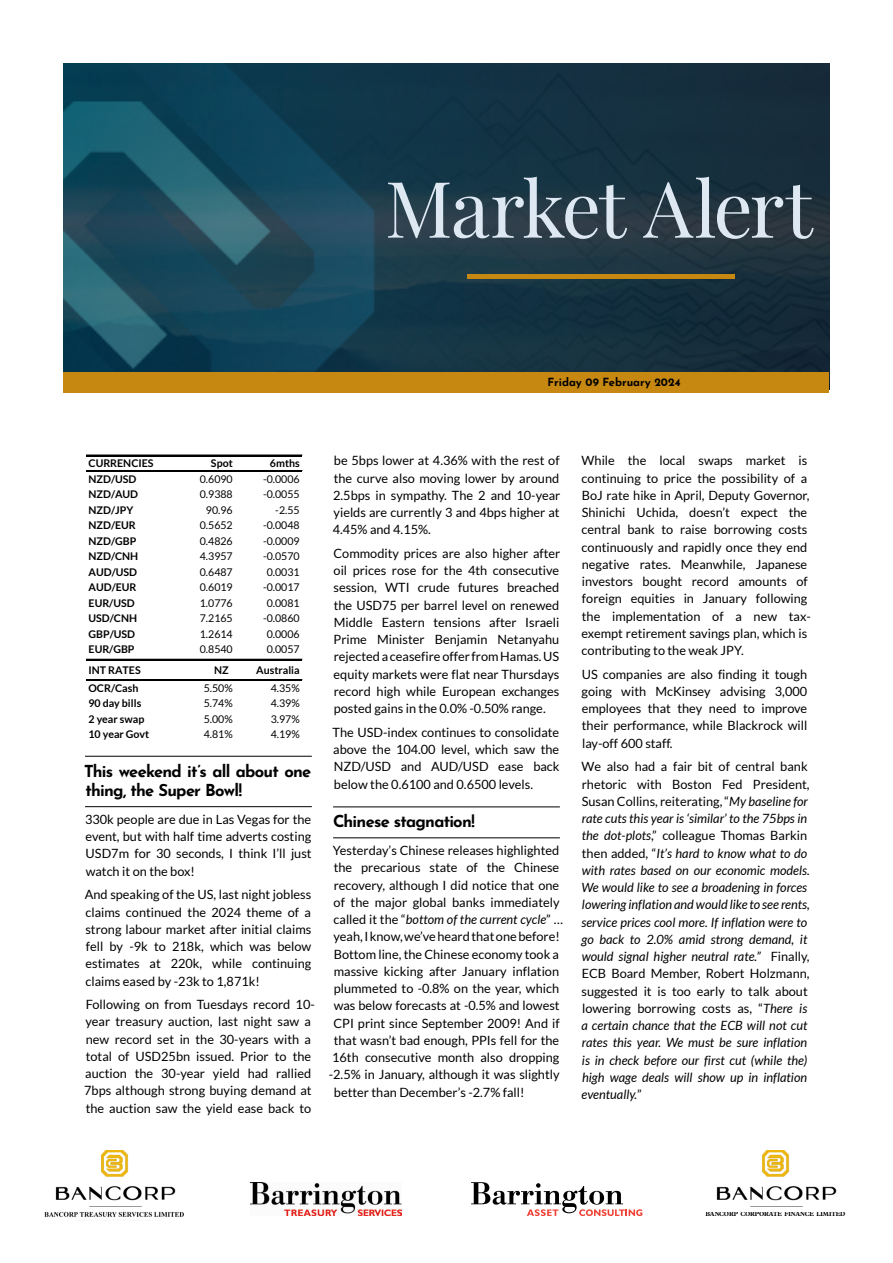
<style>
.page{position:relative;width:893px;height:1263px;background:#fff}
.page>*{position:absolute;margin:0;border:0;box-sizing:border-box;transform-origin:0 0}
.t1{font:78px "Playfair Display";letter-spacing:-.03em;color:#dee8f3}
.t2{font:700 16.5px/19.5px "Josefin Sans";letter-spacing:-.045em;color:#000}
.t3{font:12.75px/17.2px "Lato";color:#000;text-align:justify}
.t4{font:italic 12.75px/17.2px "Lato";color:#000}
.t5{font:700 11.25px "Josefin Sans";color:#000}
.t6{font:10.65px "Lato";color:#000}
.t7{font:700 10.65px "Lato";color:#000}
.t8{font:700 6.45px "Plantin Std";letter-spacing:-.01em;color:#000;scale:.93 1}
.s1{font-style:normal}
</style>
<div class="page">
<hr style="left:85px;top:756px;width:227px;height:1px;background:#000">
<hr style="left:85px;top:806px;width:227px;height:1px;background:#000">
<hr style="left:86px;top:455px;width:216px;height:1px;background:#000">
<hr style="left:86px;top:470px;width:216px;height:1px;background:#000">
<hr style="left:86px;top:659px;width:216px;height:1px;background:#000">
<hr style="left:86px;top:679px;width:216px;height:1px;background:#000">
<hr style="left:86px;top:680px;width:216px;height:1px;background:#000">
<hr style="left:333px;top:806px;width:227px;height:1px;background:#000">
<hr style="left:333px;top:837px;width:227px;height:1px;background:#000">
<img style="left:44px;top:1150px;width:140px;height:67px">
<img style="left:251px;top:1182px;width:151px;height:33px">
<img style="left:716px;top:1150px;width:121px;height:57px">
<img style="left:64px;top:64px;width:765px;height:308px">
<div style="left:64px;top:372px;width:765px;height:21px;background:#c78812"></div>
<hr style="left:467px;top:275px;width:268px;height:4px;background:#c78812">
<svg style="left:471px;top:1182px;width:171px;height:34px"></svg>
<h1 class="t1" style="left:385px;top:148px;width:429px">Market Alert</h1>
<p class="t5" style="left:547px;top:372px;width:135px">Friday 09 February 2024</p>
<p class="t7" style="left:89px;top:457px;width:67px">CURRENCIES</p>
<p class="t7" style="left:211px;top:457px;width:23px">Spot</p>
<p class="t7" style="left:270px;top:457px;width:31px">6mths</p>
<p class="t7" style="left:89px;top:473px;width:49px">NZD/USD</p>
<p class="t6" style="left:200px;top:473px;width:34px">0.6090</p>
<p class="t6" style="left:263px;top:473px;width:38px">-0.0006</p>
<p class="t7" style="left:89px;top:488px;width:51px">NZD/AUD</p>
<p class="t6" style="left:200px;top:488px;width:34px">0.9388</p>
<p class="t6" style="left:263px;top:488px;width:38px">-0.0055</p>
<p class="t7" style="left:89px;top:504px;width:46px">NZD/JPY</p>
<p class="t6" style="left:206px;top:504px;width:28px">90.96</p>
<p class="t6" style="left:275px;top:504px;width:26px">-2.55</p>
<p class="t7" style="left:89px;top:519px;width:49px">NZD/EUR</p>
<p class="t6" style="left:200px;top:519px;width:34px">0.5652</p>
<p class="t6" style="left:263px;top:519px;width:38px">-0.0048</p>
<p class="t7" style="left:89px;top:535px;width:49px">NZD/GBP</p>
<p class="t6" style="left:200px;top:535px;width:34px">0.4826</p>
<p class="t6" style="left:263px;top:535px;width:38px">-0.0009</p>
<p class="t7" style="left:89px;top:550px;width:51px">NZD/CNH</p>
<p class="t6" style="left:200px;top:550px;width:34px">4.3957</p>
<p class="t6" style="left:263px;top:550px;width:38px">-0.0570</p>
<p class="t7" style="left:89px;top:566px;width:50px">AUD/USD</p>
<p class="t6" style="left:200px;top:566px;width:34px">0.6487</p>
<p class="t6" style="left:267px;top:566px;width:34px">0.0031</p>
<p class="t7" style="left:89px;top:581px;width:49px">AUD/EUR</p>
<p class="t6" style="left:200px;top:581px;width:34px">0.6019</p>
<p class="t6" style="left:263px;top:581px;width:38px">-0.0017</p>
<p class="t7" style="left:89px;top:597px;width:48px">EUR/USD</p>
<p class="t6" style="left:200px;top:597px;width:34px">1.0776</p>
<p class="t6" style="left:267px;top:597px;width:34px">0.0081</p>
<p class="t7" style="left:89px;top:612px;width:50px">USD/CNH</p>
<p class="t6" style="left:200px;top:612px;width:34px">7.2165</p>
<p class="t6" style="left:263px;top:612px;width:38px">-0.0860</p>
<p class="t7" style="left:89px;top:627px;width:48px">GBP/USD</p>
<p class="t6" style="left:200px;top:628px;width:34px">1.2614</p>
<p class="t6" style="left:267px;top:628px;width:34px">0.0006</p>
<p class="t7" style="left:89px;top:643px;width:47px">EUR/GBP</p>
<p class="t6" style="left:200px;top:643px;width:34px">0.8540</p>
<p class="t6" style="left:267px;top:643px;width:34px">0.0057</p>
<p class="t7" style="left:89px;top:664px;width:54px">INT RATES</p>
<p class="t7" style="left:214px;top:664px;width:16px">NZ</p>
<p class="t7" style="left:256px;top:664px;width:45px">Australia</p>
<p class="t7" style="left:89px;top:682px;width:51px">OCR/Cash</p>
<p class="t6" style="left:204px;top:682px;width:31px">5.50%</p>
<p class="t6" style="left:271px;top:682px;width:31px">4.35%</p>
<p class="t7" style="left:89px;top:697px;width:54px">90 day bills</p>
<p class="t6" style="left:204px;top:697px;width:31px">5.74%</p>
<p class="t6" style="left:271px;top:697px;width:31px">4.39%</p>
<p class="t7" style="left:89px;top:713px;width:57px">2 year swap</p>
<p class="t6" style="left:204px;top:713px;width:31px">5.00%</p>
<p class="t6" style="left:271px;top:713px;width:31px">3.97%</p>
<p class="t7" style="left:89px;top:728px;width:62px">10 year Govt</p>
<p class="t6" style="left:204px;top:728px;width:31px">4.81%</p>
<p class="t6" style="left:271px;top:728px;width:31px">4.19%</p>
<p class="t2" style="left:84px;top:758px;width:229px">This weekend it’s all about one thing, the Super Bowl!</p>
<p class="t3" style="left:85px;top:811px;width:228px">330k people are due in Las Vegas for the event, but with half time adverts costing USD7m for 30 seconds, I think I’ll just watch it on the box!</p>
<p class="t3" style="left:85px;top:886px;width:228px">And speaking of the US, last night jobless claims continued the 2024 theme of a strong labour market after initial claims fell by -9k to 218k, which was below estimates at 220k, while continuing claims eased by -23k to 1,871k!</p>
<p class="t3" style="left:84px;top:996px;width:232px;text-align:left">Following on from Tuesdays record 10- year treasury auction, last night saw a new record set in the 30-years with a total of USD25bn issued. Prior to the auction the 30-year yield had rallied 7bps although strong buying demand at the auction saw the yield ease back to</p>
<p class="t3" style="left:333px;top:452px;width:229px">be 5bps lower at 4.36% with the rest of the curve also moving lower by around 2.5bps in sympathy. The 2 and 10-year yields are currently 3 and 4bps higher at 4.45% and 4.15%.</p>
<p class="t3" style="left:333px;top:545px;width:228px">Commodity prices are also higher after oil prices rose for the 4th consecutive session, WTI crude futures breached the USD75 per barrel level on renewed Middle Eastern tensions after Israeli Prime Minister Benjamin Netanyahu rejected a ceasefire offer from Hamas. US equity markets were flat near Thursdays record high while European exchanges posted gains in the 0.0% -0.50% range.</p>
<p class="t3" style="left:333px;top:723px;width:229px">The USD-index continues to consolidate above the 104.00 level, which saw the NZD/USD and AUD/USD ease back below the 0.6100 and 0.6500 levels.</p>
<p class="t2" style="left:333px;top:809px;width:143px">Chinese stagnation!</p>
<p class="t3" style="left:333px;top:842px;width:228px">Yesterday’s Chinese releases highlighted</p>
<p class="t3" style="left:334px;top:859px;width:227px">the precarious state of the Chinese</p>
<p class="t3" style="left:334px;top:876px;width:227px">recovery, although I did notice that one</p>
<p class="t3" style="left:334px;top:893px;width:227px">of the major global banks immediately</p>
<p class="t4" style="left:334px;top:911px;width:231px"><span class="s1">called it the “</span>bottom of the current cycle<span class="s1">” …</span></p>
<p class="t3" style="left:334px;top:928px;width:228px">yeah, I know, we’ve heard that one before!</p>
<p class="t3" style="left:334px;top:945px;width:227px">Bottom line, the Chinese economy took a</p>
<p class="t3" style="left:334px;top:962px;width:227px">massive kicking after January inflation</p>
<p class="t3" style="left:334px;top:980px;width:227px">plummeted to -0.8% on the year, which</p>
<p class="t3" style="left:334px;top:997px;width:227px">was below forecasts at -0.5% and lowest</p>
<p class="t3" style="left:333px;top:1014px;width:228px">CPI print since September 2009! And if</p>
<p class="t3" style="left:334px;top:1031px;width:227px">that wasn’t bad enough, PPIs fell for the</p>
<p class="t3" style="left:332px;top:1049px;width:229px">16th consecutive month also dropping</p>
<p class="t3" style="left:329px;top:1066px;width:232px">-2.5% in January, although it was slightly</p>
<p class="t3" style="left:334px;top:1083px;width:192px">better than December’s -2.7% fall!</p>
<p class="t3" style="left:582px;top:452px;width:231px;text-align:left">While the local swaps market is continuing to price the possibility of a BoJ rate hike in April, Deputy Governor, Shinichi Uchida, doesn’t expect the central bank to raise borrowing costs continuously and rapidly once they end negative rates. Meanwhile, Japanese investors bought record amounts of foreign equities in January following the implementation of a new tax&shy;exempt retirement savings plan, which is contributing to the weak JPY.</p>
<p class="t3" style="left:582px;top:665px;width:227px">US companies are also finding it tough going with McKinsey advising 3,000 employees that they need to improve their performance, while Blackrock will lay-off 600 staff.</p>
<p class="t4" style="left:581px;top:758px;width:230px"><span class="s1">We also had a fair bit of central bank rhetoric with Boston Fed President, Susan Collins, reiterating, “</span>My baseline for rate cuts this year is ‘similar’ to the 75bps in the dot-plots<span class="s1">,” colleague Thomas Barkin then added, “</span>It’s hard to know what to do with rates based on our economic models.<br>We would like to see a broadening in forces lowering inflation and would like to see rents, service prices cool more. If inflation were to go back to 2.0% amid strong demand, it would signal higher neutral rate.” <span class="s1">Finally, ECB Board Member, Robert Holzmann, suggested it is too early to talk about lowering borrowing costs as, “</span>There is a certain chance that the ECB will not cut rates this year. We must be sure inflation is in check before our first cut (while the) high wage deals will show up in inflation eventually.<span class="s1">”</span></p>
<p class="t8" style="left:705px;top:1210px;width:152px">BANCORP CORPORATE FINANCE LIMITED</p>
</div>
